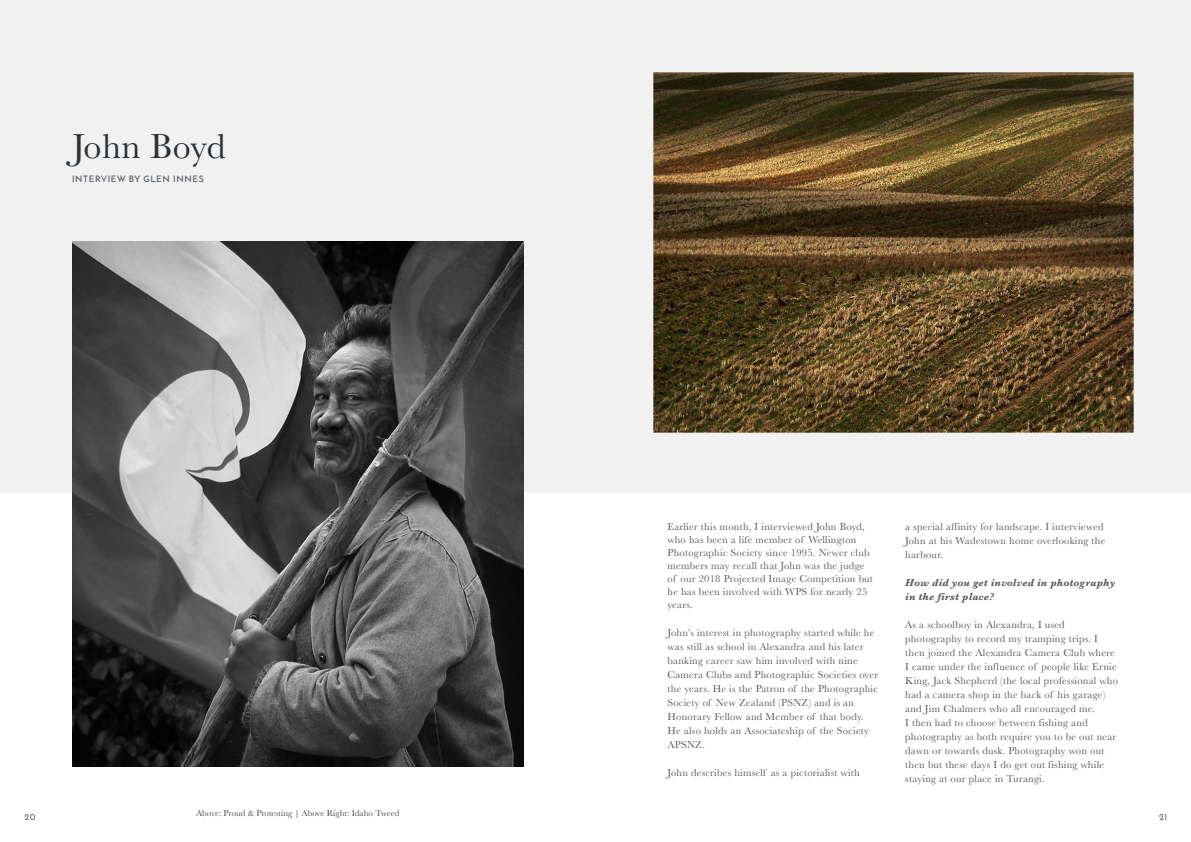
<style>
.page{position:relative;width:1191px;height:842px;background:#fff}
.page>*{position:absolute;margin:0;border:0;box-sizing:border-box;transform-origin:0 0}
.t1{font:36px "Baskerville";color:#2c3135}
.t2{font:10.5px/14px "Baskerville";letter-spacing:.025em;color:#58595b}
.t3{font:italic 700 10.5px/14px "Baskerville";letter-spacing:.025em;color:#58595b}
.t4{font:9px "Baskerville";color:#4d4d4d}
.t5{font:600 9px "Josefin Sans";letter-spacing:.075em;color:#5a5e62}
</style>
<div class="page">
<div style="left:0;top:0;width:1191px;height:492px;background:#f1f1f2"></div>
<img style="left:72px;top:242px;width:451px;height:524px">
<img style="left:653px;top:72px;width:480px;height:360px">
<h1 class="t1" style="left:72px;top:123px;width:155px">John Boyd</h1>
<p class="t5" style="left:72px;top:173px;width:133px">INTERVIEW BY GLEN INNES</p>
<p class="t2" style="left:667px;top:520px;width:207px;line-height:13px">Earlier this month, I interviewed John Boyd, who has been a life member of Wellington Photographic Society since 1995. Newer club members may recall that John was the judge of our 2018 Projected Image Competition but he has been involved with WPS for nearly 25 years.</p>
<p class="t2" style="left:667px;top:625px;width:212px">John’s interest in photography started while he was still as school in Alexandra and his later banking career saw him involved with nine Camera Clubs and Photographic Societies over the years. He is the Patron of the Photographic Society of New Zealand (PSNZ) and is an Honorary Fellow and Member of that body.<br>He also holds an Associateship of the Society APSNZ.</p>
<p class="t2" style="left:667px;top:765px;width:194px">John describes himself as a pictorialist with</p>
<p class="t2" style="left:905px;top:519px;width:202px">a special affinity for landscape. I interviewed<br>John at his Wadestown home overlooking the harbour.</p>
<p class="t3" style="left:905px;top:575px;width:211px">How did you get involved in photography in the first place?</p>
<p class="t2" style="left:905px;top:617px;width:214px">As a schoolboy in Alexandra, I used photography to record my tramping trips. I then joined the Alexandra Camera Club where I came under the influence of people like Ernie King, Jack Shepherd (the local professional who had a camera shop in the back of his garage) and Jim Chalmers who all encouraged me.<br>I then had to choose between fishing and photography as both require you to be out near dawn or towards dusk. Photography won out then but these days I do get out fishing while staying at our place in Turangi.</p>
<p class="t4" style="left:196px;top:807px;width:205px">Above: Proud &amp; Protesting | Above Right: Idaho Tweed</p>
<p class="t5" style="left:24px;top:811px;width:13px">20</p>
<p class="t5" style="left:1159px;top:811px;width:10px">21</p>
</div>
